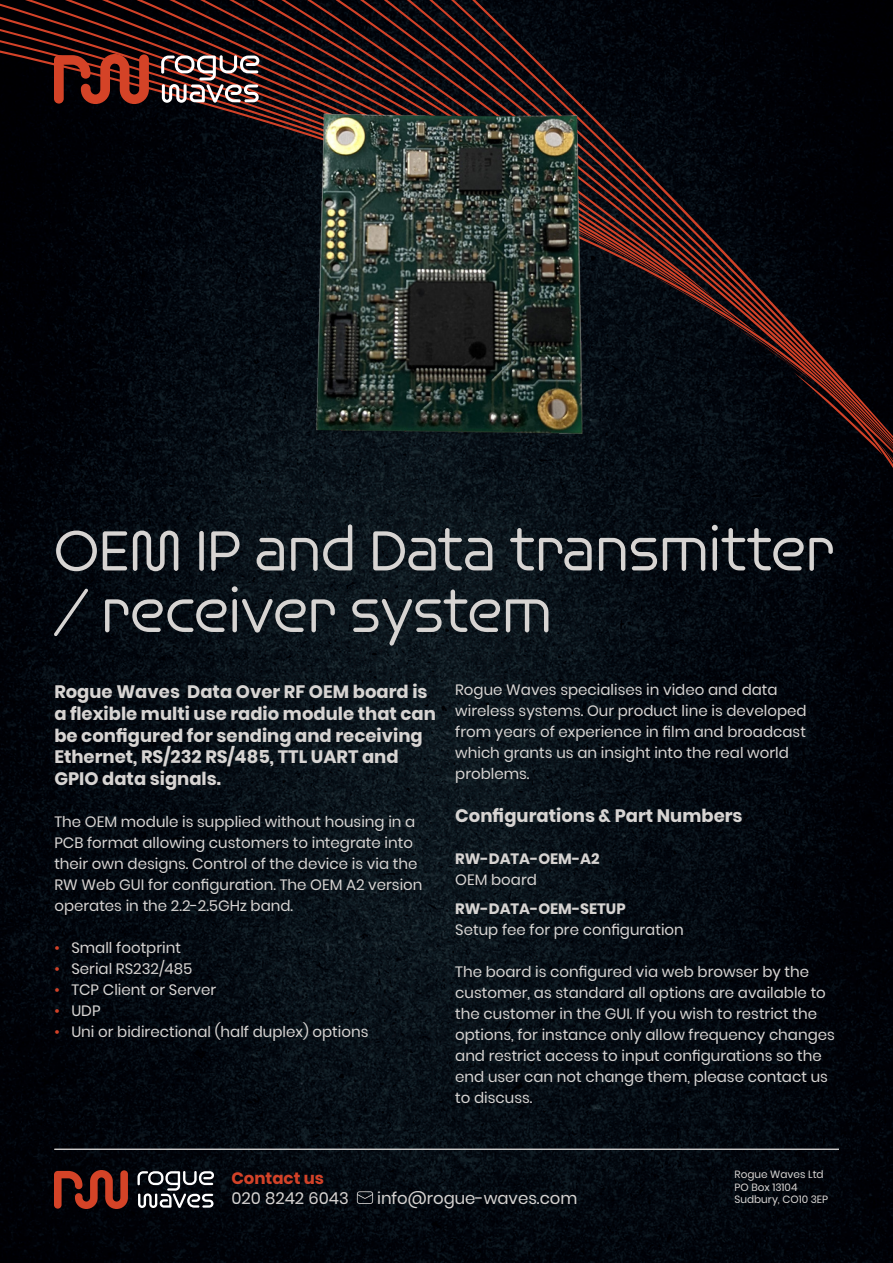
<style>
.page{position:relative;width:893px;height:1263px;background:#fff}
.page>*{position:absolute;margin:0;border:0;box-sizing:border-box;transform-origin:0 0}
.t1{font:500 61.5px/61.5px "Omnium";color:#d7d4d2}
.t2{font:700 18px/21.6px "Poppins";color:#d7d4d2}
.t3{font:16.5px/19.8px "Poppins";color:#d7d4d2}
.t4{font:15px/21px "Poppins";color:#d7d4d2}
.t5{font:700 15px "Poppins";color:#d7d4d2}
.t6{font:10.5px/12.6px "Poppins";color:#d7d4d2}
.s1{color:#d34228}
.s2{font-weight:700;color:#d34228}
</style>
<div class="page">
<img style="left:0;top:613px;width:893px;height:650px">
<svg style="left:0;top:2px;width:546px;height:17px;background:#1d0c0d"></svg>
<svg style="left:0;top:11px;width:501px;height:8px;background:#220d0e"></svg>
<svg style="left:0;top:19px;width:893px;height:594px;background:#0b0a0f"></svg>
<svg style="left:161px;top:55px;width:98px;height:48px"></svg>
<svg style="left:54px;top:54px;width:95px;height:50px;background:#792618"></svg>
<img style="left:279px;top:88px;width:336px;height:381px">
<svg style="left:138px;top:1171px;width:76px;height:37px"></svg>
<svg style="left:54px;top:1170px;width:74px;height:39px;background:#6d2317"></svg>
<hr style="left:54px;top:1149px;width:785px;height:1px;background:#d7d4d2">
<svg style="left:357px;top:1191px;width:16px;height:13px"></svg>
<p class="t1" style="left:54px;top:519px;width:782px">OEM IP and Data transmitter / receiver system</p>
<p class="t2" style="left:54px;top:681px;width:383px">Rogue Waves Data Over RF OEM board is a flexible multi use radio module that can be configured for sending and receiving Ethernet, RS/232 RS/485, TTL UART and GPIO data signals.</p>
<p class="t4" style="left:54px;top:811px;width:370px">The OEM module is supplied without housing in a PCB format allowing customers to integrate into their own designs. Control of the device is via the RW Web GUI for configuration. The OEM A2 version operates in the 2.2-2.5GHz band.</p>
<p class="t4" style="left:54px;top:937px;width:128px"><span class="s1">•</span> Small footprint</p>
<p class="t4" style="left:54px;top:958px;width:140px"><span class="s1">•</span> Serial RS232/485</p>
<p class="t4" style="left:54px;top:979px;width:163px"><span class="s1">•</span> TCP Client or Server</p>
<p class="t4" style="left:54px;top:1000px;width:48px"><span class="s1">•</span> UDP</p>
<p class="t4" style="left:54px;top:1021px;width:316px"><span class="s1">•</span> Uni or bidirectional (half duplex) options</p>
<p class="t4" style="left:455px;top:679px;width:353px">Rogue Waves specialises in video and data wireless systems. Our product line is developed from years of experience in film and broadcast which grants us an insight into the real world problems.</p>
<p class="t2" style="left:455px;top:805px;width:289px">Configurations &amp; Part Numbers</p>
<p class="t5" style="left:455px;top:850px;width:146px">RW-DATA-OEM-A2</p>
<p class="t4" style="left:455px;top:869px;width:83px">OEM board</p>
<p class="t5" style="left:455px;top:900px;width:172px">RW-DATA-OEM-SETUP</p>
<p class="t4" style="left:455px;top:920px;width:230px">Setup fee for pre configuration</p>
<p class="t4" style="left:455px;top:962px;width:381px">The board is configured via web browser by the customer, as standard all options are available to the customer in the GUI. If you wish to restrict the options, for instance only allow frequency changes and restrict access to input configurations so the end user can not change them, please contact us to discuss.</p>
<p class="t3" style="left:231px;top:1168px;width:119px"><span class="s2">Contact us<br></span>020 8242 6043</p>
<p class="t3" style="left:377px;top:1188px;width:202px">info@rogue-waves.com</p>
<p class="t6" style="left:734px;top:1168px;width:95px">Rogue Waves Ltd<br>PO Box 13104<br>Sudbury, CO10 3EP</p>
</div>
